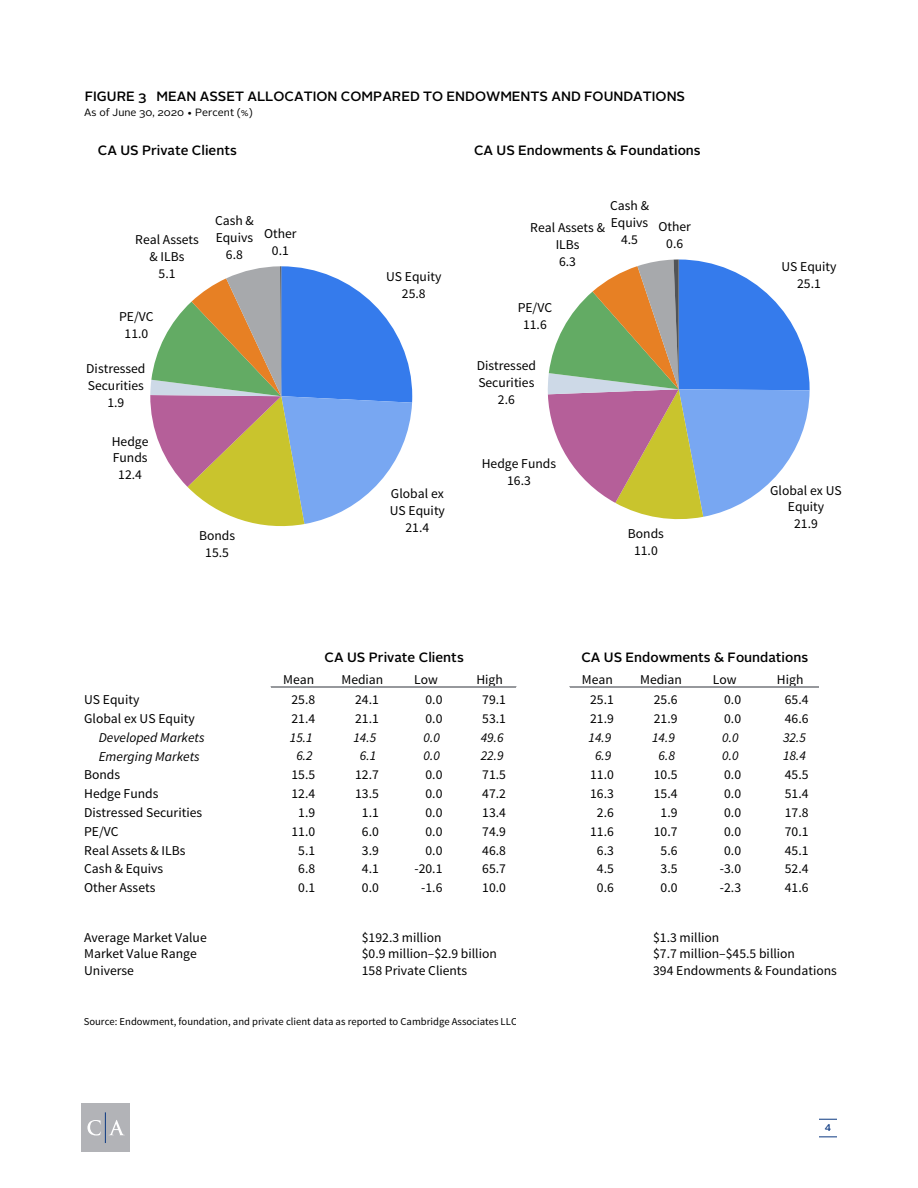
<style>
.page{position:relative;width:918px;height:1188px;background:#fff}
.page>*{position:absolute;margin:0;border:0;box-sizing:border-box;transform-origin:0 0}
.t1{font:13.5px/17px "Source Sans Pro";color:#000;text-align:center}
.t2{font:500 13.5px "Alright Sans";color:#000}
.t3{font:italic 13.5px "Source Sans Pro";color:#000}
.t4{font:10.5px "Source Sans Pro";color:#000}
.t5{font:10.5px "Alright Sans";color:#000}
.t6{font:500 9.75px "Alright Sans";color:#0b3881}
</style>
<div class="page">
<hr style="left:271px;top:686px;width:245px;height:1px;background:#96989c">
<hr style="left:271px;top:687px;width:245px;height:1px;background:#96989c">
<hr style="left:570px;top:686px;width:248px;height:1px;background:#96989c">
<hr style="left:570px;top:687px;width:248px;height:1px;background:#96989c">
<svg style="left:150px;top:266px;width:262px;height:261px"></svg>
<svg style="left:548px;top:260px;width:262px;height:260px"></svg>
<div style="left:81px;top:1103px;width:49px;height:49px;background:#b2b3b7"></div>
<svg style="left:87px;top:1120px;width:14px;height:16px"></svg>
<svg style="left:109px;top:1120px;width:15px;height:15px"></svg>
<hr style="left:105px;top:1112px;width:1px;height:31px;background:#0b3881">
<svg style="left:819px;top:1119px;width:18px;height:1px"></svg>
<svg style="left:819px;top:1137px;width:18px;height:1px"></svg>
<p class="t2" style="left:85px;top:87px;width:602px">FIGURE 3 MEAN ASSET ALLOCATION COMPARED TO ENDOWMENTS AND FOUNDATIONS</p>
<p class="t5" style="left:84px;top:105px;width:170px">As of June 30, 2020 • Percent (%)</p>
<p class="t2" style="left:98px;top:141px;width:141px">CA US Private Clients</p>
<p class="t1" style="left:135px;top:232px;width:65px">Real Assets &amp; ILBs<br>5.1</p>
<p class="t1" style="left:119px;top:309px;width:36px">PE/VC<br>11.0</p>
<p class="t1" style="left:86px;top:360px;width:61px">Distressed<br>Securities<br>1.9</p>
<p class="t1" style="left:112px;top:433px;width:38px">Hedge<br>Funds<br>12.4</p>
<p class="t1" style="left:215px;top:212px;width:40px">Cash &amp;<br>Equivs<br>6.8</p>
<p class="t1" style="left:264px;top:226px;width:34px">Other<br>0.1</p>
<p class="t1" style="left:199px;top:528px;width:38px">Bonds<br>15.5</p>
<p class="t1" style="left:386px;top:268px;width:57px">US Equity<br>25.8</p>
<p class="t1" style="left:390px;top:485px;width:57px">Global ex<br>US Equity<br>21.4</p>
<p class="t2" style="left:474px;top:141px;width:228px">CA US Endowments &amp; Foundations</p>
<p class="t1" style="left:610px;top:198px;width:40px">Cash &amp;<br>Equivs<br>4.5</p>
<p class="t1" style="left:530px;top:220px;width:76px">Real Assets &amp;<br>ILBs<br>6.3</p>
<p class="t1" style="left:658px;top:219px;width:34px">Other<br>0.6</p>
<p class="t1" style="left:518px;top:299px;width:36px">PE/VC<br>11.6</p>
<p class="t1" style="left:477px;top:357px;width:61px">Distressed<br>Securities<br>2.6</p>
<p class="t1" style="left:482px;top:456px;width:76px">Hedge Funds<br>16.3</p>
<p class="t1" style="left:628px;top:525px;width:38px">Bonds<br>11.0</p>
<p class="t1" style="left:781px;top:259px;width:57px">US Equity<br>25.1</p>
<p class="t1" style="left:770px;top:482px;width:73px">Global ex US<br>Equity<br>21.9</p>
<p class="t2" style="left:325px;top:648px;width:141px">CA US Private Clients</p>
<p class="t2" style="left:581px;top:648px;width:228px">CA US Endowments &amp; Foundations</p>
<p class="t1" style="left:283px;top:671px;width:33px">Mean</p>
<p class="t1" style="left:341px;top:671px;width:43px">Median</p>
<p class="t1" style="left:414px;top:671px;width:25px">Low</p>
<p class="t1" style="left:476px;top:671px;width:28px">High</p>
<p class="t1" style="left:582px;top:671px;width:33px">Mean</p>
<p class="t1" style="left:640px;top:671px;width:43px">Median</p>
<p class="t1" style="left:713px;top:671px;width:25px">Low</p>
<p class="t1" style="left:777px;top:671px;width:28px">High</p>
<p class="t1" style="left:84px;top:691px;width:57px">US Equity</p>
<p class="t1" style="left:291px;top:691px;width:25px">25.8</p>
<p class="t1" style="left:355px;top:691px;width:25px">24.1</p>
<p class="t1" style="left:426px;top:691px;width:18px">0.0</p>
<p class="t1" style="left:482px;top:691px;width:25px">79.1</p>
<p class="t1" style="left:590px;top:691px;width:25px">25.1</p>
<p class="t1" style="left:654px;top:691px;width:25px">25.6</p>
<p class="t1" style="left:724px;top:691px;width:18px">0.0</p>
<p class="t1" style="left:785px;top:691px;width:25px">65.4</p>
<p class="t1" style="left:84px;top:710px;width:112px">Global ex US Equity</p>
<p class="t1" style="left:291px;top:710px;width:25px">21.4</p>
<p class="t1" style="left:355px;top:710px;width:25px">21.1</p>
<p class="t1" style="left:426px;top:710px;width:18px">0.0</p>
<p class="t1" style="left:482px;top:710px;width:25px">53.1</p>
<p class="t1" style="left:590px;top:710px;width:25px">21.9</p>
<p class="t1" style="left:654px;top:710px;width:25px">21.9</p>
<p class="t1" style="left:724px;top:710px;width:18px">0.0</p>
<p class="t1" style="left:785px;top:710px;width:25px">46.6</p>
<p class="t3" style="left:99px;top:729px;width:107px">Developed Markets</p>
<p class="t3" style="left:290px;top:729px;width:24px">15.1</p>
<p class="t3" style="left:353px;top:729px;width:24px">14.5</p>
<p class="t3" style="left:424px;top:729px;width:18px">0.0</p>
<p class="t3" style="left:481px;top:729px;width:24px">49.6</p>
<p class="t3" style="left:589px;top:729px;width:24px">14.9</p>
<p class="t3" style="left:652px;top:729px;width:24px">14.9</p>
<p class="t3" style="left:722px;top:729px;width:18px">0.0</p>
<p class="t3" style="left:783px;top:729px;width:24px">32.5</p>
<p class="t3" style="left:99px;top:748px;width:102px">Emerging Markets</p>
<p class="t3" style="left:296px;top:748px;width:18px">6.2</p>
<p class="t3" style="left:360px;top:748px;width:18px">6.1</p>
<p class="t3" style="left:424px;top:748px;width:18px">0.0</p>
<p class="t3" style="left:481px;top:748px;width:24px">22.9</p>
<p class="t3" style="left:595px;top:748px;width:18px">6.9</p>
<p class="t3" style="left:659px;top:748px;width:18px">6.8</p>
<p class="t3" style="left:722px;top:748px;width:18px">0.0</p>
<p class="t3" style="left:783px;top:748px;width:24px">18.4</p>
<p class="t1" style="left:84px;top:767px;width:38px">Bonds</p>
<p class="t1" style="left:291px;top:767px;width:25px">15.5</p>
<p class="t1" style="left:355px;top:767px;width:25px">12.7</p>
<p class="t1" style="left:426px;top:767px;width:18px">0.0</p>
<p class="t1" style="left:482px;top:767px;width:25px">71.5</p>
<p class="t1" style="left:590px;top:767px;width:25px">11.0</p>
<p class="t1" style="left:654px;top:767px;width:25px">10.5</p>
<p class="t1" style="left:724px;top:767px;width:18px">0.0</p>
<p class="t1" style="left:785px;top:767px;width:25px">45.5</p>
<p class="t1" style="left:84px;top:785px;width:76px">Hedge Funds</p>
<p class="t1" style="left:291px;top:785px;width:25px">12.4</p>
<p class="t1" style="left:355px;top:785px;width:25px">13.5</p>
<p class="t1" style="left:426px;top:785px;width:18px">0.0</p>
<p class="t1" style="left:482px;top:785px;width:25px">47.2</p>
<p class="t1" style="left:590px;top:785px;width:25px">16.3</p>
<p class="t1" style="left:654px;top:785px;width:25px">15.4</p>
<p class="t1" style="left:724px;top:785px;width:18px">0.0</p>
<p class="t1" style="left:785px;top:785px;width:25px">51.4</p>
<p class="t1" style="left:84px;top:804px;width:119px">Distressed Securities</p>
<p class="t1" style="left:298px;top:804px;width:18px">1.9</p>
<p class="t1" style="left:362px;top:804px;width:18px">1.1</p>
<p class="t1" style="left:426px;top:804px;width:18px">0.0</p>
<p class="t1" style="left:482px;top:804px;width:25px">13.4</p>
<p class="t1" style="left:597px;top:804px;width:18px">2.6</p>
<p class="t1" style="left:661px;top:804px;width:18px">1.9</p>
<p class="t1" style="left:724px;top:804px;width:18px">0.0</p>
<p class="t1" style="left:785px;top:804px;width:25px">17.8</p>
<p class="t1" style="left:84px;top:823px;width:36px">PE/VC</p>
<p class="t1" style="left:291px;top:823px;width:25px">11.0</p>
<p class="t1" style="left:362px;top:823px;width:18px">6.0</p>
<p class="t1" style="left:426px;top:823px;width:18px">0.0</p>
<p class="t1" style="left:482px;top:823px;width:25px">74.9</p>
<p class="t1" style="left:590px;top:823px;width:25px">11.6</p>
<p class="t1" style="left:654px;top:823px;width:25px">10.7</p>
<p class="t1" style="left:724px;top:823px;width:18px">0.0</p>
<p class="t1" style="left:785px;top:823px;width:25px">70.1</p>
<p class="t1" style="left:84px;top:842px;width:103px">Real Assets &amp; ILBs</p>
<p class="t1" style="left:298px;top:842px;width:18px">5.1</p>
<p class="t1" style="left:362px;top:842px;width:18px">3.9</p>
<p class="t1" style="left:426px;top:842px;width:18px">0.0</p>
<p class="t1" style="left:482px;top:842px;width:25px">46.8</p>
<p class="t1" style="left:597px;top:842px;width:18px">6.3</p>
<p class="t1" style="left:661px;top:842px;width:18px">5.6</p>
<p class="t1" style="left:724px;top:842px;width:18px">0.0</p>
<p class="t1" style="left:785px;top:842px;width:25px">45.1</p>
<p class="t1" style="left:84px;top:861px;width:81px">Cash &amp; Equivs</p>
<p class="t1" style="left:298px;top:861px;width:18px">6.8</p>
<p class="t1" style="left:362px;top:861px;width:18px">4.1</p>
<p class="t1" style="left:414px;top:861px;width:30px">-20.1</p>
<p class="t1" style="left:482px;top:861px;width:25px">65.7</p>
<p class="t1" style="left:597px;top:861px;width:18px">4.5</p>
<p class="t1" style="left:661px;top:861px;width:18px">3.5</p>
<p class="t1" style="left:720px;top:861px;width:23px">-3.0</p>
<p class="t1" style="left:785px;top:861px;width:25px">52.4</p>
<p class="t1" style="left:84px;top:879px;width:73px">Other Assets</p>
<p class="t1" style="left:298px;top:879px;width:18px">0.1</p>
<p class="t1" style="left:362px;top:879px;width:18px">0.0</p>
<p class="t1" style="left:421px;top:879px;width:23px">-1.6</p>
<p class="t1" style="left:482px;top:879px;width:25px">10.0</p>
<p class="t1" style="left:597px;top:879px;width:18px">0.6</p>
<p class="t1" style="left:661px;top:879px;width:18px">0.0</p>
<p class="t1" style="left:720px;top:879px;width:23px">-2.3</p>
<p class="t1" style="left:785px;top:879px;width:25px">41.6</p>
<p class="t1" style="left:84px;top:929px;width:124px;line-height:16.5px;text-align:left">Average Market Value<br>Market Value Range<br>Universe</p>
<p class="t1" style="left:362px;top:929px;width:81px">$192.3 million</p>
<p class="t1" style="left:653px;top:929px;width:68px">$1.3 million</p>
<p class="t1" style="left:362px;top:945px;width:137px">$0.9 million–$2.9 billion</p>
<p class="t1" style="left:653px;top:946px;width:185px;line-height:16.5px;text-align:left">$7.7 million–$45.5 billion<br>394 Endowments &amp; Foundations</p>
<p class="t1" style="left:362px;top:962px;width:107px">158 Private Clients</p>
<p class="t4" style="left:84px;top:1015px;width:437px">Source: Endowment, foundation, and private client data as reported to Cambridge Associates LLC.</p>
<p class="t6" style="left:825px;top:1121px;width:8px">4</p>
</div>
